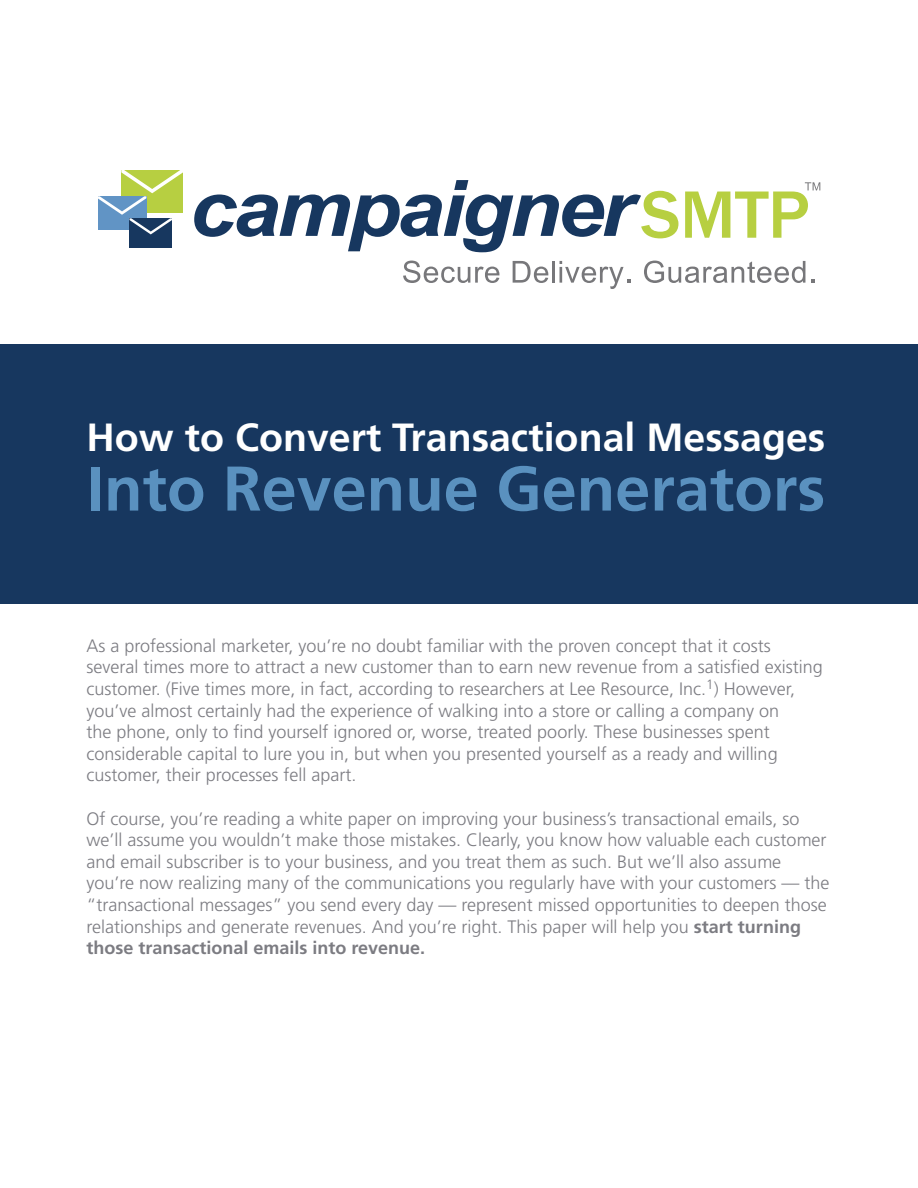
<style>
.page{position:relative;width:918px;height:1188px;background:#fff}
.page>*{position:absolute;margin:0;border:0;box-sizing:border-box;transform-origin:0 0}
.t1{font:700 63px "Frutiger";color:#5a91bf}
.t2{font:700 39.3px "Frutiger";color:#fff}
.t3{font:300 18px/21.6px "Frutiger";color:#7c7c82}
.s1{font-weight:700}
</style>
<div class="page">
<div style="left:0;top:344px;width:918px;height:260px;background:#17375f"></div>
<svg style="left:403px;top:261px;width:96px;height:22px"></svg>
<svg style="left:513px;top:261px;width:35px;height:22px"></svg>
<hr style="left:552px;top:261px;width:3px;height:22px;background:#77777a">
<svg style="left:560px;top:261px;width:70px;height:28px"></svg>
<svg style="left:644px;top:261px;width:161px;height:22px"></svg>
<svg style="left:194px;top:180px;width:484px;height:72px"></svg>
<div style="left:130px;top:218px;width:42px;height:30px;background:#17375f"></div>
<svg style="left:98px;top:170px;width:85px;height:64px"></svg>
<svg style="left:685px;top:182px;width:135px;height:56px"></svg>
<h2 class="t2" style="left:87px;top:414px;width:740px">How to Convert Transactional Messages</h2>
<h1 class="t1" style="left:87px;top:452px;width:740px">Into Revenue Generators</h1>
<p class="t3" style="left:87px;top:635px;width:738px">As a professional marketer, you’re no doubt familiar with the proven concept that it costs several times more to attract a new customer than to earn new revenue from a satisfied existing customer. (Five times more, in fact, according to researchers at Lee Resource, Inc.<sup>1</sup>) However, you’ve almost certainly had the experience of walking into a store or calling a company on<br>the phone, only to find yourself ignored or, worse, treated poorly. These businesses spent considerable capital to lure you in, but when you presented yourself as a ready and willing customer, their processes fell apart.</p>
<p class="t3" style="left:87px;top:808px;width:745px">Of course, you’re reading a white paper on improving your business’s transactional emails, so we’ll assume you wouldn’t make those mistakes. Clearly, you know how valuable each customer and email subscriber is to your business, and you treat them as such. But we’ll also assume you’re now realizing many of the communications you regularly have with your customers — the “transactional messages” you send every day — represent missed opportunities to deepen those relationships and generate revenues. And you’re right. This paper will help you <span class="s1">start turning those transactional emails into revenue.</span></p>
</div>
